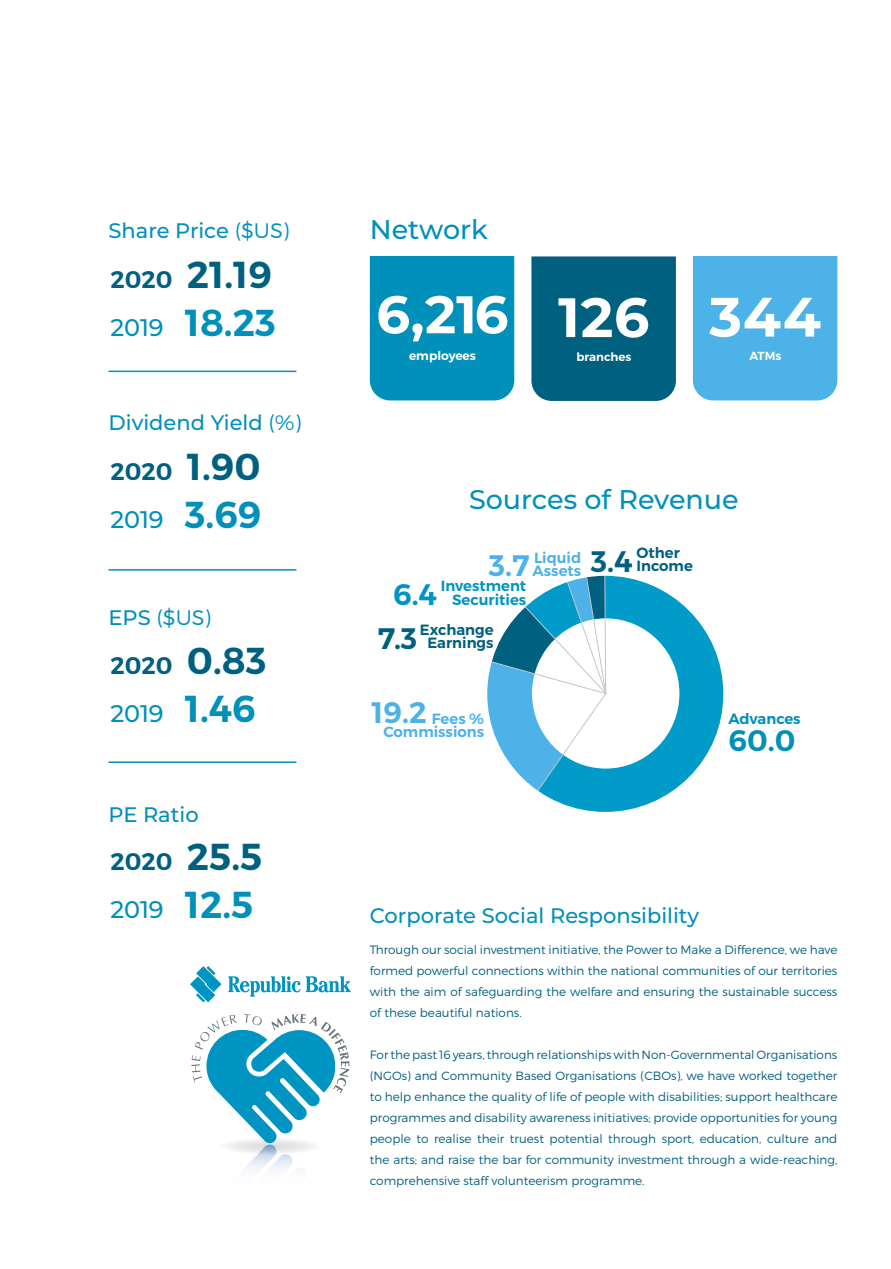
<style>
.page{position:relative;width:891px;height:1269px;background:#fff}
.page>*{position:absolute;margin:0;border:0;box-sizing:border-box;transform-origin:0 0}
.t1{font:700 55.35px "Montserrat";letter-spacing:.015em;color:#fff}
.t2{font:700 52.8px "Montserrat";color:#fff}
.t3{font:600 37.5px "Montserrat";color:#00607f}
.t4{font:600 37.5px "Montserrat";color:#0090ba}
.t5{font:600 29.7px "Montserrat";color:#4db2e7}
.t6{font:600 29.7px "Montserrat";color:#00607f}
.t7{font:600 29.7px "Montserrat";color:#0090ba}
.t8{font:600 29.7px "Montserrat";color:#0094c3}
.t9{font:500 27px "Montserrat";color:#0090ba}
.t10{font:600 24px "Montserrat";color:#00607f}
.t11{font:500 24px "Montserrat";letter-spacing:-.005em;color:#0090ba}
.t12{font:500 21px "Montserrat";color:#0090ba}
.t13{font:300 21px "Montserrat";color:#0090ba}
.t14{font:600 14.85px "Montserrat";color:#4db2e7}
.t15{font:600 14.85px "Montserrat";color:#00607f}
.t16{font:600 14.85px "Montserrat";color:#0094c3}
.t17{font:600 14.85px "Montserrat";color:#0090ba}
.t18{font:600 12.15px "Montserrat";color:#fff}
.t19{font:300 12px/21px "Montserrat";color:#00607f;text-align:justify}
.t20{font:600 11.7px "Montserrat";color:#fff}
.s1{font-weight:300}
.s2{font-size:24px}
.s3{font-weight:500;font-size:24px}
.s4{font-size:37.5px}
.s5{font-weight:600;font-size:37.5px}
.s6{font-weight:500}
</style>
<div class="page">
<div style="left:370px;top:256px;width:144px;height:144px;background:#0090ba"></div>
<div style="left:693px;top:256px;width:144px;height:144px;background:#4db2e7"></div>
<div style="left:531px;top:256px;width:145px;height:145px;background:#00607f"></div>
<svg style="left:191px;top:1014px;width:158px;height:156px"></svg>
<svg style="left:190px;top:966px;width:32px;height:36px"></svg>
<svg style="left:228px;top:976px;width:123px;height:21px"></svg>
<div style="left:484px;top:573px;width:242px;height:242px;background:#009bc8;border-radius:50%"></div>
<div style="left:532px;top:618px;width:147px;height:151px;background:#fff;border-radius:50%"></div>
<hr style="left:108px;top:371px;width:188px;height:1px;background:#0090ba">
<hr style="left:108px;top:569px;width:188px;height:2px;background:#0090ba">
<hr style="left:108px;top:761px;width:188px;height:2px;background:#0090ba">
<svg style="left:488px;top:577px;width:119px;height:217px"></svg>
<div style="left:481px;top:570px;width:248px;height:248px;border:6px solid #fff;border-radius:50%"></div>
<p class="t12" style="left:108px;top:216px;width:183px">Share Price <span class="s1">($US)</span></p>
<p class="t3" style="left:110px;top:251px;width:163px"><span class="s2">2020</span> 21.19</p>
<p class="t4" style="left:110px;top:299px;width:167px"><span class="s3">2019</span> 18.23</p>
<p class="t12" style="left:108px;top:408px;width:194px">Dividend Yield <span class="s1">(%)</span></p>
<p class="t10" style="left:110px;top:457px;width:152px">2020 <span class="s4">1.90</span></p>
<p class="t11" style="left:110px;top:503px;width:152px">2019 <span class="s5">3.69</span></p>
<p class="t13" style="left:108px;top:605px;width:104px"><span class="s6">EPS</span> ($US)</p>
<p class="t10" style="left:110px;top:651px;width:158px">2020 <span class="s4">0.83</span></p>
<p class="t11" style="left:110px;top:697px;width:147px">2019 <span class="s5">1.46</span></p>
<p class="t12" style="left:108px;top:800px;width:92px">PE Ratio</p>
<p class="t10" style="left:110px;top:847px;width:153px">2020 <span class="s4">25.5</span></p>
<p class="t11" style="left:110px;top:893px;width:144px">2019 <span class="s5">12.5</span></p>
<p class="t9" style="left:370px;top:210px;width:119px">Network</p>
<p class="t2" style="left:376px;top:276px;width:134px">6,216</p>
<p class="t1" style="left:558px;top:278px;width:93px">126</p>
<p class="t1" style="left:709px;top:277px;width:113px">344</p>
<p class="t18" style="left:409px;top:348px;width:68px">employees</p>
<p class="t20" style="left:577px;top:349px;width:56px">branches</p>
<p class="t20" style="left:750px;top:349px;width:33px">ATMs</p>
<p class="t9" style="left:469px;top:481px;width:271px">Sources of Revenue</p>
<p class="t14" style="left:534px;top:548px;width:49px">Liquid</p>
<p class="t5" style="left:489px;top:547px;width:42px">3.7</p>
<p class="t14" style="left:533px;top:562px;width:50px">Assets</p>
<p class="t16" style="left:441px;top:577px;width:87px">Investment</p>
<p class="t16" style="left:452px;top:590px;width:76px">Securities</p>
<p class="t8" style="left:393px;top:576px;width:46px">6.4</p>
<p class="t15" style="left:420px;top:620px;width:75px">Exchange</p>
<p class="t6" style="left:378px;top:620px;width:41px">7.3</p>
<p class="t15" style="left:427px;top:634px;width:68px">Earnings</p>
<p class="t15" style="left:637px;top:544px;width:45px">Other</p>
<p class="t6" style="left:591px;top:543px;width:43px">3.4</p>
<p class="t15" style="left:637px;top:557px;width:58px">Income</p>
<p class="t5" style="left:372px;top:695px;width:57px">19.2</p>
<p class="t14" style="left:432px;top:709px;width:54px">Fees %</p>
<p class="t14" style="left:383px;top:723px;width:102px">Commissions</p>
<p class="t17" style="left:729px;top:709px;width:74px">Advances</p>
<p class="t7" style="left:729px;top:722px;width:69px">60.0</p>
<p class="t12" style="left:370px;top:901px;width:331px">Corporate Social Responsibility</p>
<p class="t19" style="left:370px;top:939px;width:469px">Through our social investment initiative, the Power to Make a Difference, we have formed powerful connections within the national communities of our territories with the aim of safeguarding the welfare and ensuring the sustainable success of these beautiful nations.</p>
<p class="t19" style="left:370px;top:1044px;width:469px">For the past 16 years, through relationships with Non-Governmental Organisations (NGOs) and Community Based Organisations (CBOs), we have worked together to help enhance the quality of life of people with disabilities; support healthcare programmes and disability awareness initiatives; provide opportunities for young people to realise their truest potential through sport, education, culture and the arts; and raise the bar for community investment through a wide-reaching, comprehensive staff volunteerism programme.</p>
</div>
